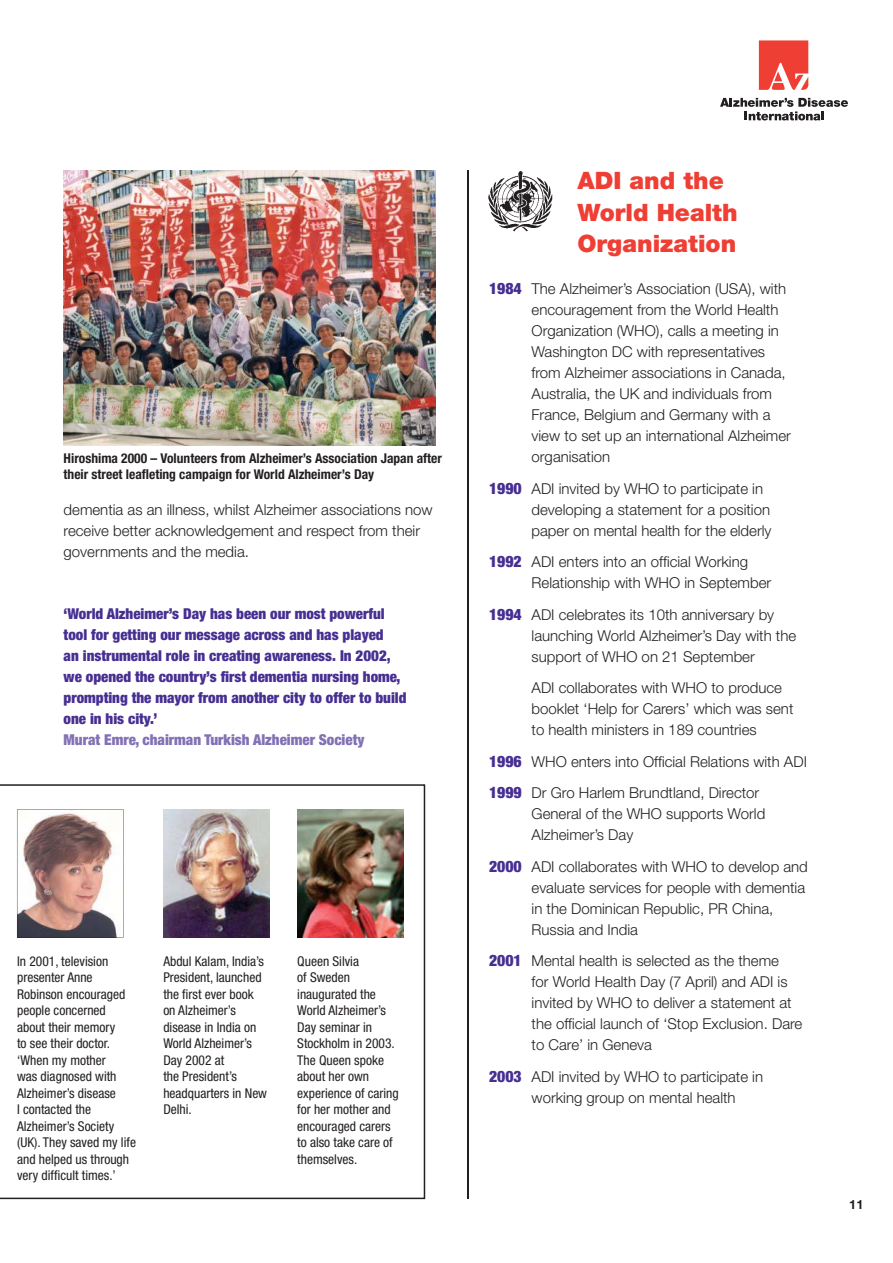
<style>
.page{position:relative;width:893px;height:1263px;background:#fff}
.page>*{position:absolute;margin:0;border:0;box-sizing:border-box;transform-origin:0 0}
.t1{font:900 24px/31.5px "Helvetica Neue";color:#ef3e33}
.t2{font:300 15px/21px "Helvetica Neue";color:#231f20}
.t3{font:900 condensed 15px/21px "Helvetica Neue";color:#472f92}
.t4{font:900 condensed 15px "Helvetica Neue";color:#8271b4}
.t5{font:condensed 13.5px/16.5px "Helvetica Neue";color:#231f20}
.t6{font:700 condensed 13.5px/16.5px "Helvetica Neue";color:#231f20}
.t7{font:700 12.75px "Helvetica Neue";color:#231f20}
.s1{font-weight:900;font-stretch:condensed;font-size:15.75px;color:#472f92}
</style>
<div class="page">
<svg style="left:720px;top:40px;width:128px;height:81px"></svg>
<div style="left:771px;top:83px;width:13px;height:7px;background:#ef3e33;border-radius:2px"></div>
<svg style="left:0;top:784px;width:425px;height:415px"></svg>
<img style="left:488px;top:171px;width:64px;height:60px">
<hr style="left:467px;top:170px;width:1px;height:1029px;background:#231f20">
<svg style="left:17px;top:809px;width:107px;height:128px"></svg>
<img style="left:297px;top:810px;width:107px;height:127px">
<img style="left:164px;top:810px;width:106px;height:127px">
<img style="left:64px;top:170px;width:371px;height:276px">
<p class="t6" style="left:64px;top:451px;width:380px">Hiroshima 2000 – Volunteers from Alzheimer’s Association Japan after their street leafleting campaign for World Alzheimer’s Day</p>
<p class="t2" style="left:64px;top:500px;width:370px">dementia as an illness, whilst Alzheimer associations now receive better acknowledgement and respect from their governments and the media.</p>
<p class="t3" style="left:64px;top:604px;width:344px">‘World Alzheimer’s Day has been our most powerful tool for getting our message across and has played<br>an instrumental role in creating awareness. In 2002, we opened the country’s first dementia nursing home, prompting the mayor from another city to offer to build one in his city.’</p>
<p class="t4" style="left:64px;top:734px;width:302px">Murat Emre, chairman Turkish Alzheimer Society</p>
<p class="t5" style="left:17px;top:954px;width:120px">In 2001, television presenter Anne<br>Robinson encouraged people concerned about their memory<br>to see their doctor. ‘When my mother<br>was diagnosed with<br>Alzheimer’s disease<br>I contacted the<br>Alzheimer’s Society (UK). They saved my life and helped us through very difficult times.’</p>
<p class="t5" style="left:297px;top:954px;width:103px">Queen Silvia<br>of Sweden inaugurated the<br>World Alzheimer’s<br>Day seminar in<br>Stockholm in 2003.<br>The Queen spoke about her own experience of caring for her mother and encouraged carers to also take care of themselves.</p>
<p class="t5" style="left:163px;top:954px;width:105px">Abdul Kalam, India’s<br>President, launched the first ever book on Alzheimer’s disease in India on<br>World Alzheimer’s<br>Day 2002 at<br>the President’s headquarters in New<br>Delhi.</p>
<h1 class="t1" style="left:577px;top:167px;width:162px">ADI and the<br>World Health<br>Organization</h1>
<p class="t2" style="left:531px;top:280px;width:261px;text-indent:-43px"><span class="s1">1984</span> The Alzheimer’s Association (USA), with encouragement from the World Health Organization (WHO), calls a meeting in Washington DC with representatives from Alzheimer associations in Canada, Australia, the UK and individuals from France, Belgium and Germany with a view to set up an international Alzheimer organisation</p>
<p class="t2" style="left:531px;top:479px;width:241px;text-indent:-43px"><span class="s1">1990</span> ADI invited by WHO to participate in developing a statement for a position paper on mental health for the elderly</p>
<p class="t2" style="left:531px;top:553px;width:241px;text-indent:-43px"><span class="s1">1992</span> ADI enters into an official Working<br>Relationship with WHO in September</p>
<p class="t2" style="left:531px;top:605px;width:266px;text-indent:-43px"><span class="s1">1994</span> ADI celebrates its 10th anniversary by launching World Alzheimer’s Day with the support of WHO on 21 September</p>
<p class="t2" style="left:531px;top:679px;width:263px">ADI collaborates with WHO to produce booklet ‘Help for Carers’ which was sent to health ministers in 189 countries</p>
<p class="t2" style="left:489px;top:747px;width:319px;line-height:31.5px"><span class="s1">1996</span> WHO enters into Official Relations with ADI<br><span class="s1">1999</span> Dr Gro Harlem Brundtland, Director</p>
<p class="t2" style="left:531px;top:805px;width:235px">General of the WHO supports World<br>Alzheimer’s Day</p>
<p class="t2" style="left:531px;top:857px;width:278px;text-indent:-43px"><span class="s1">2000</span> ADI collaborates with WHO to develop and evaluate services for people with dementia in the Dominican Republic, PR China, Russia and India</p>
<p class="t2" style="left:531px;top:952px;width:272px;text-indent:-43px"><span class="s1">2001</span> Mental health is selected as the theme<br>for World Health Day (7 April) and ADI is invited by WHO to deliver a statement at the official launch of ‘Stop Exclusion. Dare to Care’ in Geneva</p>
<p class="t2" style="left:531px;top:1067px;width:233px;text-indent:-43px"><span class="s1">2003</span> ADI invited by WHO to participate in working group on mental health</p>
<p class="t7" style="left:849px;top:1200px;width:16px">11</p>
</div>
